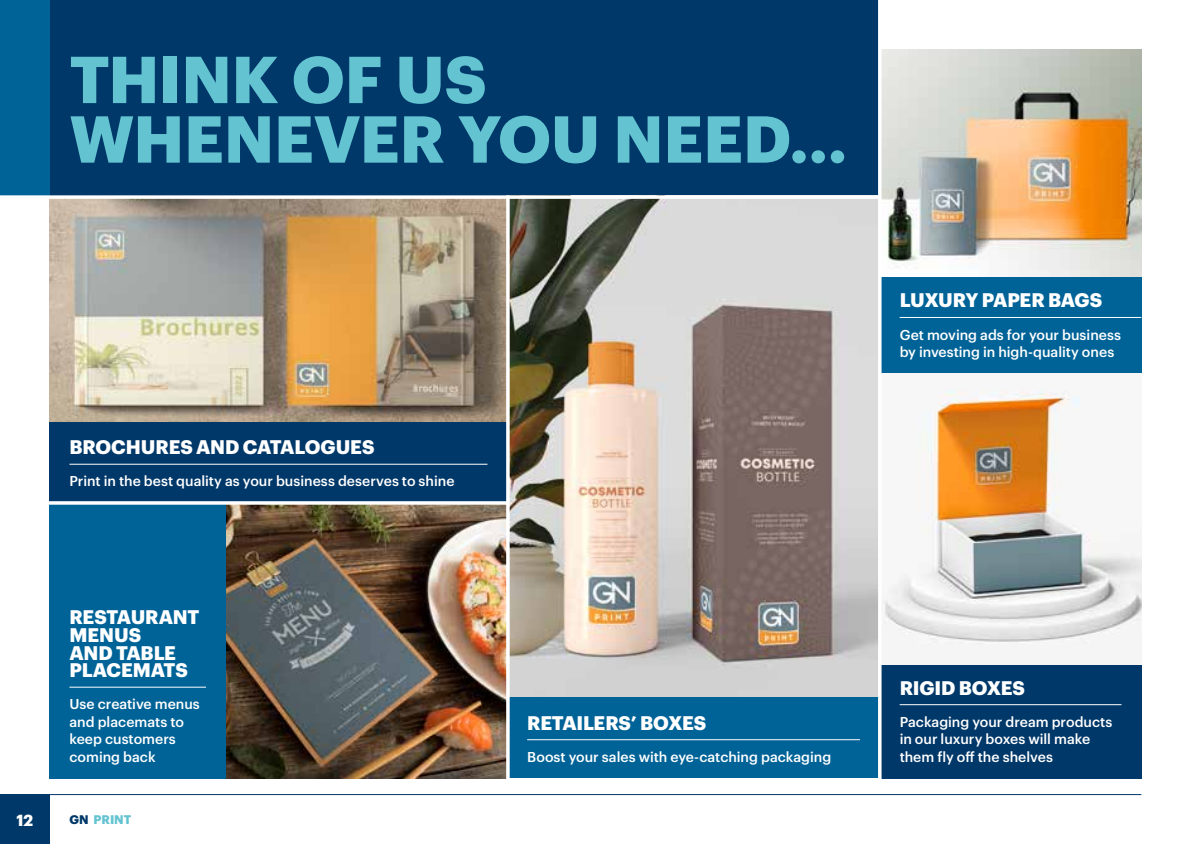
<style>
.page{position:relative;width:1191px;height:844px;background:#fff}
.page>*{position:absolute;margin:0;border:0;box-sizing:border-box;transform-origin:0 0}
.t1{font:700 64.75px/59.5px "Graphik";color:#63c3d1}
.t2{font:700 19.25px/17.5px "Graphik";letter-spacing:-.01em;color:#fff}
.t3{font:700 15.75px "Graphik";color:#fff}
.t4{font:500 14px/17.5px "Graphik";color:#fff}
.t5{font:700 12.25px "Graphik";color:#63c3d1}
.s1{color:#003869}
</style>
<div class="page">
<div style="left:879px;top:276px;width:262px;height:97px;background:#006398"></div>
<img style="left:226px;top:504px;width:280px;height:274px">
<img style="left:50px;top:199px;width:456px;height:223px">
<div style="left:50px;top:422px;width:457px;height:81px;background:#003869"></div>
<div style="left:50px;top:503px;width:176px;height:275px;background:#006398"></div>
<hr style="left:69px;top:686px;width:137px;height:1px;background:#fff">
<div style="left:0;top:0;width:879px;height:195px;background:#003869"></div>
<div style="left:0;top:0;width:50px;height:195px;background:#006398"></div>
<img style="left:881px;top:50px;width:260px;height:226px">
<img style="left:509px;top:199px;width:369px;height:498px">
<div style="left:507px;top:697px;width:372px;height:81px;background:#006398"></div>
<hr style="left:69px;top:464px;width:418px;height:1px;background:#fff">
<hr style="left:527px;top:739px;width:333px;height:1px;background:#fff">
<hr style="left:899px;top:317px;width:242px;height:1px;background:#fff">
<div style="left:879px;top:664px;width:262px;height:114px;background:#003869"></div>
<img style="left:882px;top:390px;width:259px;height:255px">
<hr style="left:899px;top:704px;width:222px;height:1px;background:#fff">
<hr style="left:0;top:501px;width:507px;height:3px;background:#fff">
<hr style="left:878px;top:0;width:3px;height:781px;background:#fff">
<hr style="left:506px;top:195px;width:3px;height:590px;background:#fff">
<svg style="left:0;top:195px;width:878px;height:4px"></svg>
<hr style="left:0;top:794px;width:1141px;height:1px;background:#003869">
<div style="left:0;top:794px;width:50px;height:49px;background:#003869"></div>
<h1 class="t1" style="left:70px;top:44px;width:779px">THINK OF US<br>WHENEVER YOU NEED…</h1>
<h2 class="t2" style="left:69px;top:436px;width:306px">BROCHURES AND CATALOGUES</h2>
<p class="t4" style="left:69px;top:471px;width:386px">Print in the best quality as your business deserves to shine</p>
<h2 class="t2" style="left:69px;top:607px;width:131px">RESTAURANT<br>MENUS<br>AND TABLE<br>PLACEMATS</h2>
<p class="t4" style="left:69px;top:694px;width:132px">Use creative menus and placemats to keep customers coming back</p>
<p class="t3" style="left:16px;top:807px;width:18px">12</p>
<p class="t5" style="left:69px;top:810px;width:63px"><span class="s1">GN</span> PRINT</p>
<h2 class="t2" style="left:527px;top:712px;width:181px">RETAILERS’ BOXES</h2>
<p class="t4" style="left:527px;top:746px;width:305px">Boost your sales with eye-catching packaging</p>
<h2 class="t2" style="left:899px;top:290px;width:204px">LUXURY PAPER BAGS</h2>
<p class="t4" style="left:899px;top:324px;width:223px">Get moving ads for your business by investing in high-quality ones</p>
<h2 class="t2" style="left:899px;top:677px;width:127px">RIGID BOXES</h2>
<p class="t4" style="left:899px;top:711px;width:214px">Packaging your dream products in our luxury boxes will make them fly off the shelves</p>
</div>
